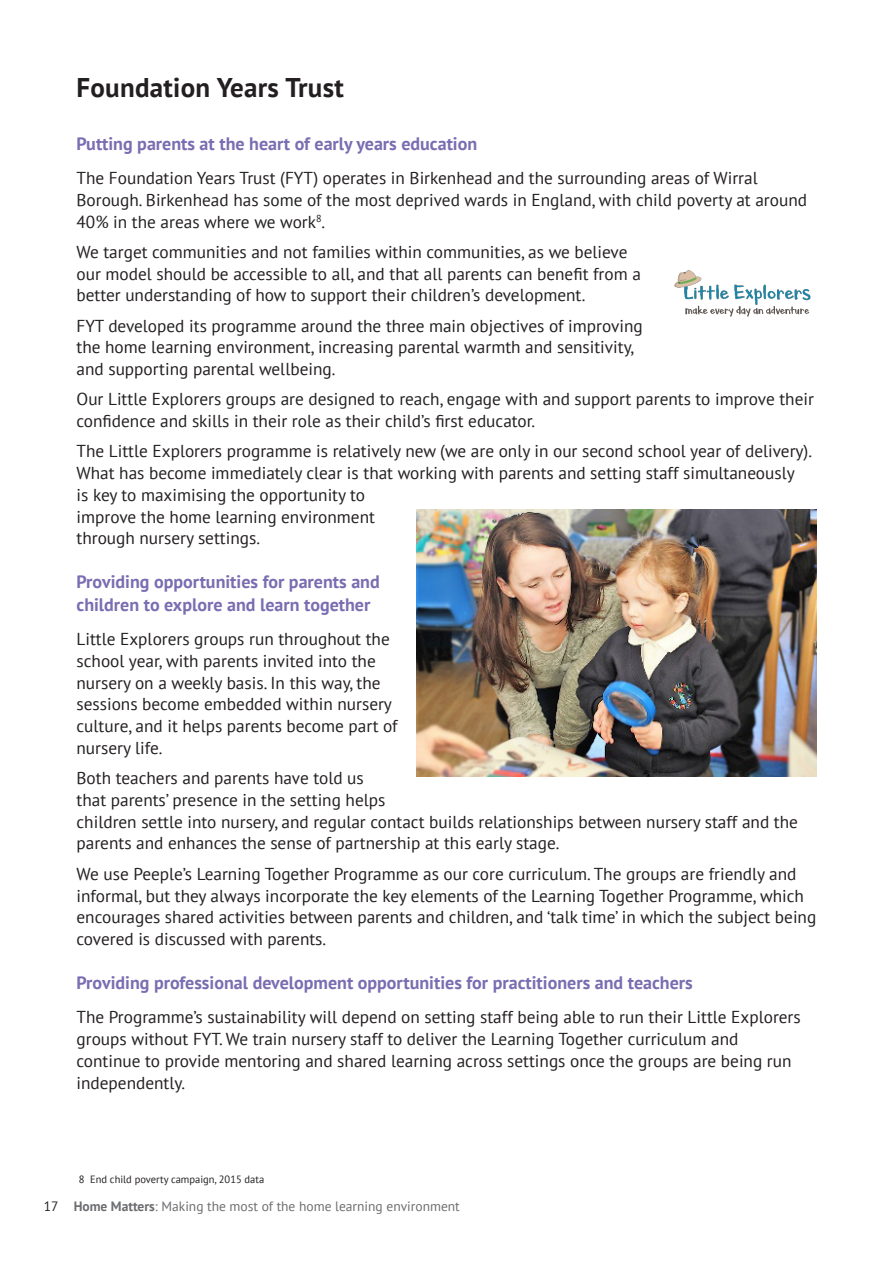
<style>
.page{position:relative;width:893px;height:1263px;background:#fff}
.page>*{position:absolute;margin:0;border:0;box-sizing:border-box;transform-origin:0 0}
.H3__NLT{font:700 27px "PT Sans";letter-spacing:.01em;color:#231f20}
.H4_black__NLT{font:700 18px/22.5px "PT Sans";color:#7a6db1}
.Body_text__NLT{font:17.25px/21.8px "PT Sans";color:#231f20}
.t1{font:13.5px "PT Sans";color:#6c6d70}
.Footnotes__NLT{font:10.5px "PT Sans";color:#231f20}
.s1{color:#231f20}
.s2{font-weight:700}
</style>
<div class="page">
<img style="left:674px;top:270px;width:137px;height:47px">
<img style="left:417px;top:510px;width:399px;height:266px">
<p class="H3__NLT" style="left:77px;top:70px;width:269px">Foundation Years Trust</p>
<p class="H4_black__NLT" style="left:77px;top:132px;width:402px">Putting parents at the heart of early years education</p>
<p class="Body_text__NLT" style="left:77px;top:167px;width:732px">The Foundation Years Trust (FYT) operates in Birkenhead and the surrounding areas of Wirral<br>Borough. Birkenhead has some of the most deprived wards in England, with child poverty at around<br>40% in the areas where we work<sup>8</sup>.</p>
<p class="Body_text__NLT" style="left:77px;top:241px;width:566px">We target communities and not families within communities, as we believe our model should be accessible to all, and that all parents can benefit from a better understanding of how to support their children’s development.</p>
<p class="Body_text__NLT" style="left:77px;top:314px;width:568px">FYT developed its programme around the three main objectives of improving the home learning environment, increasing parental warmth and sensitivity, and supporting parental wellbeing.</p>
<p class="Body_text__NLT" style="left:77px;top:388px;width:739px">Our Little Explorers groups are designed to reach, engage with and support parents to improve their confidence and skills in their role as their child’s first educator.</p>
<p class="Body_text__NLT" style="left:77px;top:440px;width:737px">The Little Explorers programme is relatively new (we are only in our second school year of delivery).<br>What has become immediately clear is that working with parents and setting staff simultaneously<br>is key to maximising the opportunity to<br>improve the home learning environment<br>through nursery settings.</p>
<p class="H4_black__NLT" style="left:77px;top:570px;width:305px">Providing opportunities for parents and children to explore and learn together</p>
<p class="Body_text__NLT" style="left:77px;top:628px;width:323px">Little Explorers groups run throughout the school year, with parents invited into the nursery on a weekly basis. In this way, the sessions become embedded within nursery culture, and it helps parents become part of nursery life.</p>
<p class="Body_text__NLT" style="left:77px;top:767px;width:723px">Both teachers and parents have told us<br>that parents’ presence in the setting helps<br>children settle into nursery, and regular contact builds relationships between nursery staff and the parents and enhances the sense of partnership at this early stage.</p>
<p class="Body_text__NLT" style="left:77px;top:862px;width:741px">We use Peeple’s Learning Together Programme as our core curriculum. The groups are friendly and informal, but they always incorporate the key elements of the Learning Together Programme, which encourages shared activities between parents and children, and ‘talk time’ in which the subject being covered is discussed with parents.</p>
<p class="H4_black__NLT" style="left:77px;top:971px;width:618px">Providing professional development opportunities for practitioners and teachers</p>
<p class="Body_text__NLT" style="left:77px;top:1006px;width:726px">The Programme’s sustainability will depend on setting staff being able to run their Little Explorers groups without FYT. We train nursery staff to deliver the Learning Together curriculum and continue to provide mentoring and shared learning across settings once the groups are being run independently.</p>
<p class="Footnotes__NLT" style="left:79px;top:1172px;width:187px">8 End child poverty campaign, 2015 data</p>
<p class="t1" style="left:44px;top:1198px;width:418px"><span class="s1">17</span> <span class="s2">Home Matters</span>: Making the most of the home learning environment</p>
</div>
